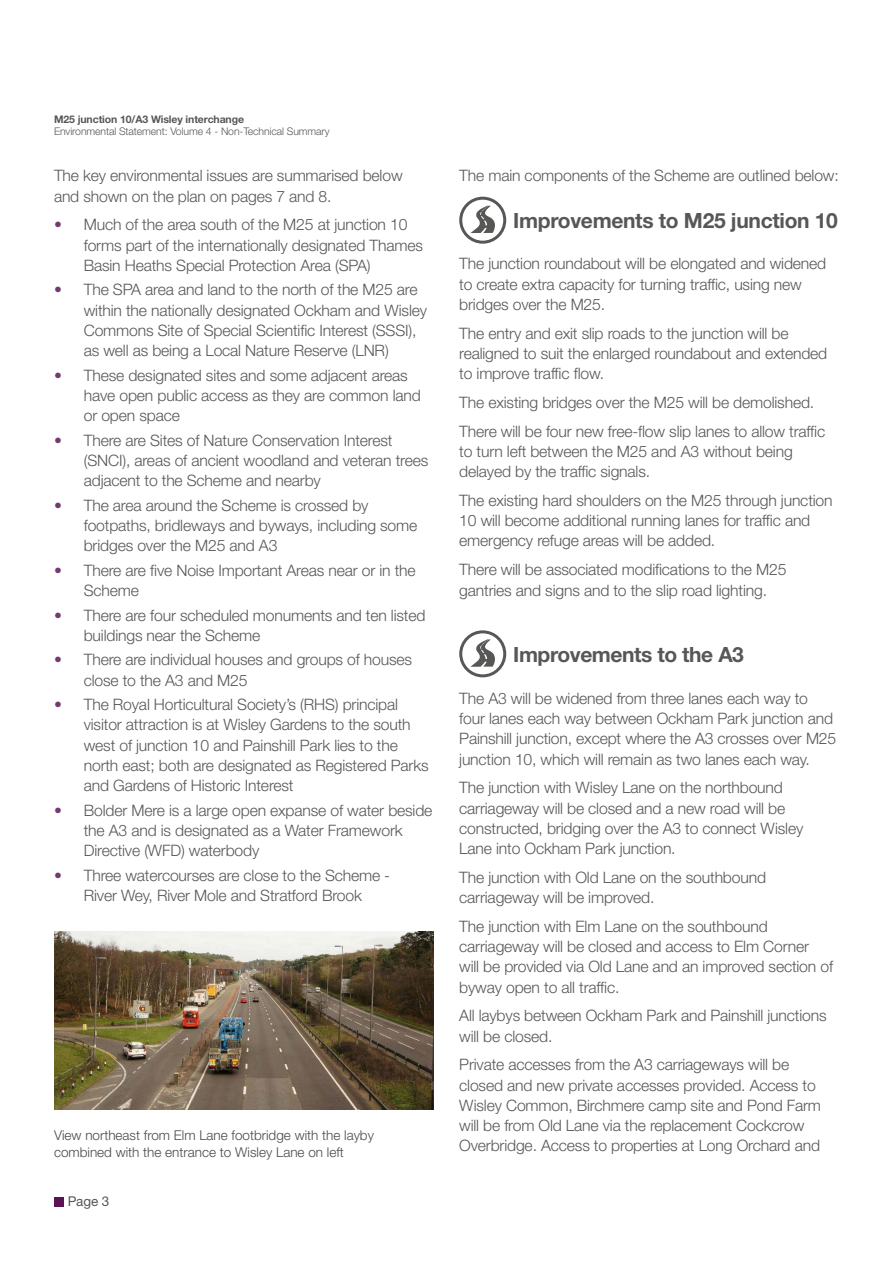
<style>
.page{position:relative;width:893px;height:1263px;background:#fff}
.page>*{position:absolute;margin:0;border:0;box-sizing:border-box;transform-origin:0 0}
.t1{font:700 21px "Helvetica Neue LT Std";letter-spacing:-.015em;color:#575756}
.t2{font:300 15.75px/20.2px "Helvetica Neue LT Std";letter-spacing:-.01em;color:#575756}
.t3{font:300 13.5px/16.5px "Helvetica Neue LT Std";color:#4a4a49}
.t4{font:13.5px "Helvetica Neue LT Std";color:#575756}
.t5{font:300 10.5px "Helvetica Neue LT Std";letter-spacing:-.01em;color:#575756}
.t6{font:700 10.5px "Helvetica Neue LT Std";letter-spacing:-.01em;color:#575756}
.s1{color:#743a6f}
</style>
<div class="page">
<div style="left:54px;top:1197px;width:10px;height:9px;background:#5b1356"></div>
<svg style="left:470px;top:206px;width:25px;height:27px"></svg>
<div style="left:459px;top:197px;width:47px;height:47px;border:3px solid #575756;border-radius:50%"></div>
<svg style="left:470px;top:639px;width:25px;height:28px"></svg>
<div style="left:459px;top:630px;width:47px;height:47px;border:3px solid #575756;border-radius:50%"></div>
<img style="left:55px;top:931px;width:378px;height:179px">
<p class="t6" style="left:54px;top:113px;width:192px">M25 junction 10/A3 Wisley interchange</p>
<p class="t5" style="left:54px;top:125px;width:277px">Environmental Statement: Volume 4 - Non-Technical Summary</p>
<p class="t2" style="left:54px;top:165px;width:350px">The key environmental issues are summarised below and shown on the plan on pages 7 and 8.</p>
<p class="t2" style="left:84px;top:214px;width:341px;text-indent:-30px"><span class="s1">•</span> Much of the area south of the M25 at junction 10 forms part of the internationally designated Thames<br>Basin Heaths Special Protection Area (SPA)</p>
<p class="t2" style="left:84px;top:279px;width:345px;text-indent:-30px"><span class="s1">•</span> The SPA area and land to the north of the M25 are within the nationally designated Ockham and Wisley Commons Site of Special Scientific Interest (SSSI), as well as being a Local Nature Reserve (LNR)</p>
<p class="t2" style="left:84px;top:365px;width:339px;text-indent:-30px"><span class="s1">•</span> These designated sites and some adjacent areas have open public access as they are common land or open space</p>
<p class="t2" style="left:84px;top:430px;width:346px;text-indent:-30px"><span class="s1">•</span> There are Sites of Nature Conservation Interest (SNCI), areas of ancient woodland and veteran trees adjacent to the Scheme and nearby</p>
<p class="t2" style="left:84px;top:495px;width:335px;text-indent:-30px"><span class="s1">•</span> The area around the Scheme is crossed by footpaths, bridleways and byways, including some bridges over the M25 and A3</p>
<p class="t2" style="left:84px;top:560px;width:333px;text-indent:-30px"><span class="s1">•</span> There are five Noise Important Areas near or in the<br>Scheme</p>
<p class="t2" style="left:84px;top:604px;width:343px;text-indent:-30px"><span class="s1">•</span> There are four scheduled monuments and ten listed buildings near the Scheme</p>
<p class="t2" style="left:84px;top:649px;width:330px;text-indent:-30px"><span class="s1">•</span> There are individual houses and groups of houses close to the A3 and M25</p>
<p class="t2" style="left:84px;top:694px;width:346px;text-indent:-30px"><span class="s1">•</span> The Royal Horticultural Society’s (RHS) principal visitor attraction is at Wisley Gardens to the south west of junction 10 and Painshill Park lies to the north east; both are designated as Registered Parks and Gardens of Historic Interest</p>
<p class="t2" style="left:84px;top:800px;width:350px;text-indent:-30px"><span class="s1">•</span> Bolder Mere is a large open expanse of water beside the A3 and is designated as a Water Framework<br>Directive (WFD) waterbody</p>
<p class="t2" style="left:54px;top:865px;width:338px;text-align:center"><span class="s1">•</span> Three watercourses are close to the Scheme -<br>River Wey, River Mole and Stratford Brook</p>
<p class="t3" style="left:54px;top:1127px;width:321px">View northeast from Elm Lane footbridge with the layby combined with the entrance to Wisley Lane on left</p>
<p class="t4" style="left:68px;top:1193px;width:43px">Page 3</p>
<p class="t2" style="left:459px;top:165px;width:381px">The main components of the Scheme are outlined below:</p>
<h1 class="t1" style="left:513px;top:207px;width:326px">Improvements to M25 junction 10</h1>
<p class="t2" style="left:459px;top:253px;width:369px">The junction roundabout will be elongated and widened to create extra capacity for turning traffic, using new bridges over the M25.</p>
<p class="t2" style="left:459px;top:323px;width:370px">The entry and exit slip roads to the junction will be realigned to suit the enlarged roundabout and extended to improve traffic flow.</p>
<p class="t2" style="left:459px;top:388px;width:367px;line-height:28.8px">The existing bridges over the M25 will be demolished.<br>There will be four new free-flow slip lanes to allow traffic</p>
<p class="t2" style="left:459px;top:441px;width:335px">to turn left between the M25 and A3 without being delayed by the traffic signals.</p>
<p class="t2" style="left:459px;top:490px;width:375px">The existing hard shoulders on the M25 through junction<br>10 will become additional running lanes for traffic and emergency refuge areas will be added.</p>
<p class="t2" style="left:459px;top:559px;width:329px">There will be associated modifications to the M25 gantries and signs and to the slip road lighting.</p>
<h1 class="t1" style="left:513px;top:642px;width:232px">Improvements to the A3</h1>
<p class="t2" style="left:459px;top:688px;width:379px">The A3 will be widened from three lanes each way to four lanes each way between Ockham Park junction and Painshill junction, except where the A3 crosses over M25 junction 10, which will remain as two lanes each way.</p>
<p class="t2" style="left:459px;top:777px;width:346px">The junction with Wisley Lane on the northbound carriageway will be closed and a new road will be constructed, bridging over the A3 to connect Wisley Lane into Ockham Park junction.</p>
<p class="t2" style="left:459px;top:867px;width:308px">The junction with Old Lane on the southbound carriageway will be improved.</p>
<p class="t2" style="left:459px;top:916px;width:375px">The junction with Elm Lane on the southbound carriageway will be closed and access to Elm Corner<br>will be provided via Old Lane and an improved section of byway open to all traffic.</p>
<p class="t2" style="left:459px;top:1005px;width:369px">All laybys between Ockham Park and Painshill junctions will be closed.</p>
<p class="t2" style="left:459px;top:1054px;width:363px">Private accesses from the A3 carriageways will be closed and new private accesses provided. Access to Wisley Common, Birchmere camp site and Pond Farm will be from Old Lane via the replacement Cockcrow Overbridge. Access to properties at Long Orchard and</p>
</div>
